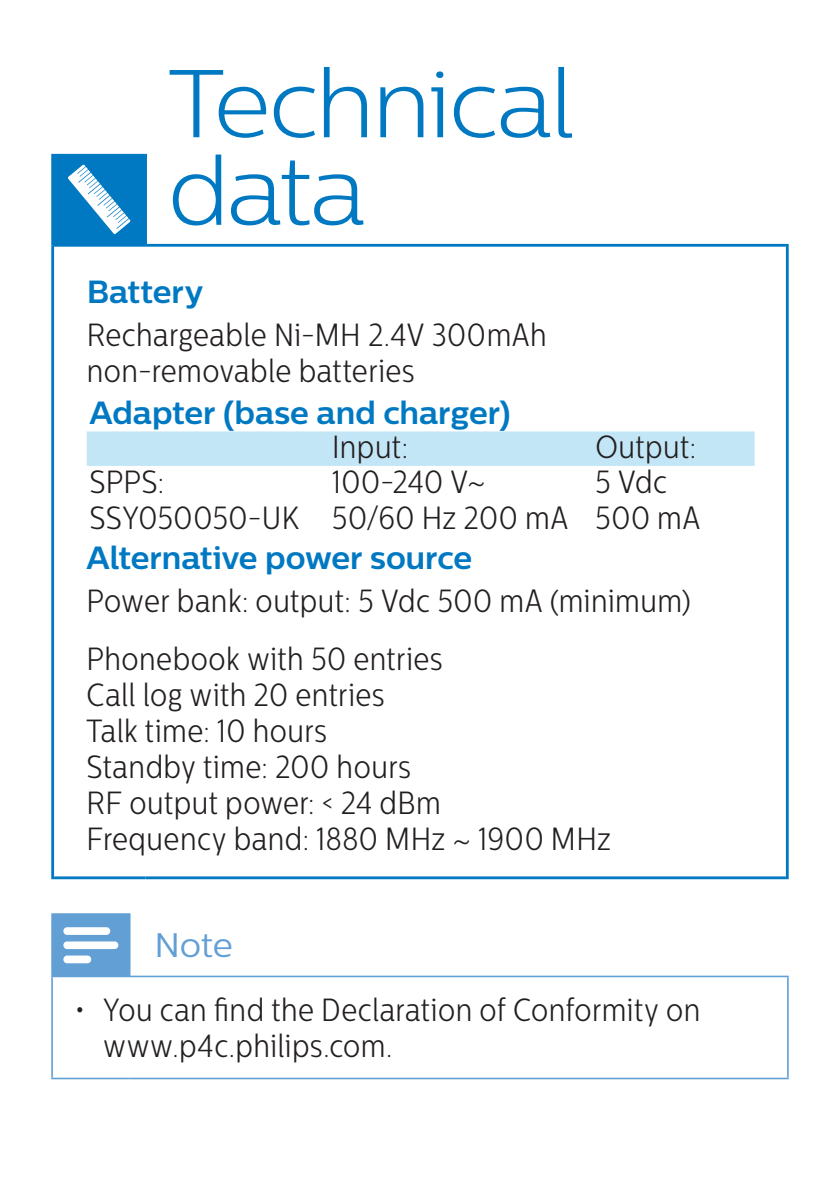
<style>
.page{position:relative;width:840px;height:1191px;background:#fff}
.page>*{position:absolute;margin:0;border:0;box-sizing:border-box;transform-origin:0 0}
.t1{font:300 96px/87.6px "Centrale Sans";letter-spacing:-.025em;color:#0079c2}
.t2{font:34px "Centrale Sans";color:#629fd5}
.t3{font:300 32px/36px "Centrale Sans Cnd";letter-spacing:.015em;color:#231f20}
.t4{font:700 32px "Centrale Sans";letter-spacing:-.005em;color:#0079c2}
.s1{font-family:"Minion Pro";font-weight:400}
</style>
<div class="page">
<div style="left:53px;top:155px;width:92px;height:90px;background:#0079c2"></div>
<hr style="left:51px;top:245px;width:3px;height:634px;background:#0079c2">
<hr style="left:147px;top:244px;width:638px;height:3px;background:#0079c2">
<hr style="left:785px;top:244px;width:3px;height:635px;background:#0079c2">
<hr style="left:54px;top:876px;width:91px;height:3px;background:#0079c2">
<hr style="left:145px;top:876px;width:640px;height:3px;background:#0079c2">
<hr style="left:54px;top:154px;width:90px;height:3px;background:#0079c2">
<hr style="left:51px;top:154px;width:3px;height:91px;background:#0079c2">
<hr style="left:144px;top:154px;width:3px;height:93px;background:#0079c2">
<hr style="left:54px;top:244px;width:90px;height:3px;background:#0079c2">
<svg style="left:68px;top:165px;width:62px;height:69px"></svg>
<div style="left:87px;top:431px;width:667px;height:35px;background:#c3e6f6"></div>
<div style="left:52px;top:914px;width:78px;height:62px;background:#629fd5"></div>
<hr style="left:51px;top:913px;width:79px;height:2px;background:#629fd5">
<hr style="left:51px;top:915px;width:2px;height:60px;background:#629fd5">
<hr style="left:51px;top:975px;width:79px;height:2px;background:#629fd5">
<hr style="left:51px;top:977px;width:2px;height:100px;background:#629fd5">
<hr style="left:130px;top:975px;width:658px;height:2px;background:#629fd5">
<hr style="left:786px;top:977px;width:2px;height:100px;background:#629fd5">
<hr style="left:51px;top:1077px;width:79px;height:2px;background:#629fd5">
<hr style="left:130px;top:1077px;width:658px;height:2px;background:#629fd5">
<svg style="left:63px;top:927px;width:47px;height:8px"></svg>
<svg style="left:63px;top:941px;width:55px;height:8px"></svg>
<svg style="left:63px;top:955px;width:28px;height:8px"></svg>
<h1 class="t1" style="left:168px;top:59px;width:408px">Technical data</h1>
<p class="t4" style="left:87px;top:273px;width:118px">Battery</p>
<p class="t3" style="left:87px;top:317px;width:461px">Rechargeable Ni-MH 2.4V 300mAh non-removable batteries</p>
<p class="t4" style="left:89px;top:393px;width:422px">Adapter (base and charger)</p>
<p class="t3" style="left:332px;top:429px;width:77px">Input:</p>
<p class="t3" style="left:595px;top:429px;width:102px">Output:</p>
<p class="t3" style="left:89px;top:464px;width:211px">SPPS:<br>SSY050050-UK</p>
<p class="t3" style="left:332px;top:464px;width:238px">100-240 V<span class="s1">~<br></span>50/60 Hz 200 mA</p>
<p class="t3" style="left:595px;top:464px;width:107px">5 Vdc<br>500 mA</p>
<p class="t4" style="left:87px;top:539px;width:387px">Alternative power source</p>
<p class="t3" style="left:87px;top:572px;width:605px;line-height:58px">Power bank: output: 5 Vdc 500 mA (minimum)<br>Phonebook with 50 entries</p>
<p class="t3" style="left:87px;top:677px;width:525px">Call log with 20 entries<br>Talk time: 10 hours<br>Standby time: 200 hours<br>RF output power: &lt; 24 dBm<br>Frequency band: 1880 MHz <span class="s1">~</span> 1900 MHz</p>
<p class="t2" style="left:154px;top:925px;width:80px">Note</p>
<p class="t3" style="left:103px;top:991px;width:598px;text-indent:-28px">• You can find the Declaration of Conformity on www.p4c.philips.com.</p>
</div>
